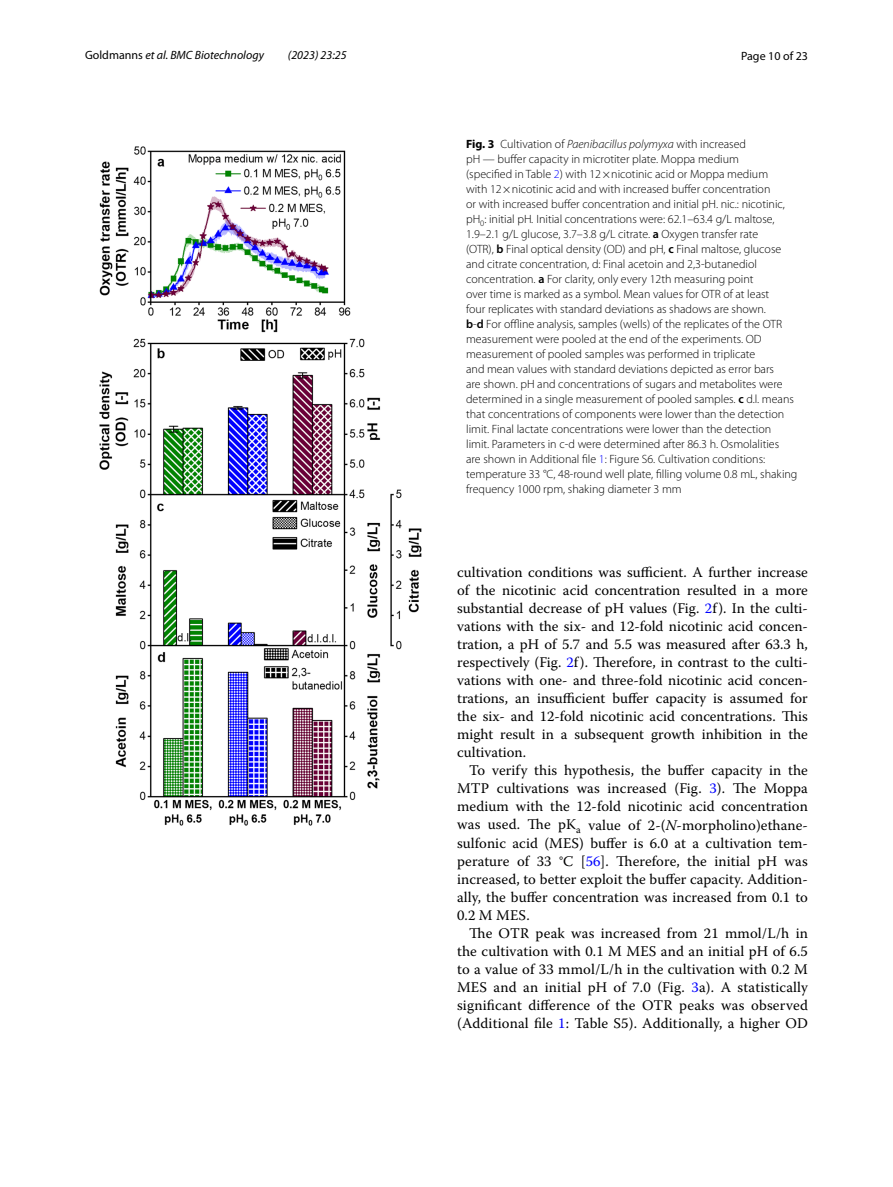
<style>
.page{position:relative;width:893px;height:1187px;background:#fff}
.page>*{position:absolute;margin:0;border:0;box-sizing:border-box;transform-origin:0 0}
.t1{font:14.7px/18px "Warnock Pro";letter-spacing:.005em;color:#000;text-align:justify}
.t2{font:300 12px/15px "Myriad Pro";color:#000}
.t3{font:italic 12px "Myriad Pro";color:#000}
.t4{font:12px "Myriad Pro";color:#000}
.s1{font-style:normal}
.s2{font-weight:700}
.s3{font-style:italic}
.s4{color:#00f}
.s5{font-weight:600}
</style>
<div class="page">
<img style="left:100px;top:146px;width:321px;height:679px">
<p class="t3" style="left:85px;top:48px;width:180px"><span class="s1">Goldmanns</span> et al. BMC Biotechnology</p>
<p class="t3" style="left:288px;top:48px;width:60px">(2023) 23:25</p>
<p class="t4" style="left:741px;top:48px;width:68px">Page 10 of 23</p>
<p class="t2" style="left:466px;top:137px;width:333px"><span class="s2">Fig. 3</span> Cultivation of <span class="s3">Paenibacillus polymyxa</span> with increased<br>pH — buffer capacity in microtiter plate. Moppa medium<br>(specified in Table <span class="s4">2</span>) with 12×nicotinic acid or Moppa medium<br>with 12×nicotinic acid and with increased buffer concentration<br>or with increased buffer concentration and initial pH. nic.: nicotinic, pH<sub>0</sub>: initial pH<span class="s3">.</span> Initial concentrations were: 62.1–63.4 g/L maltose, 1.9–2.1 g/L glucose, 3.7–3.8 g/L citrate. <span class="s5">a</span> Oxygen transfer rate<br>(OTR), <span class="s5">b</span> Final optical density (OD) and pH, <span class="s5">c</span> Final maltose, glucose and citrate concentration, d: Final acetoin and 2,3-butanediol concentration. <span class="s5">a</span> For clarity, only every 12th measuring point<br>over time is marked as a symbol. Mean values for OTR of at least<br>four replicates with standard deviations as shadows are shown.<br><span class="s5">b</span>-<span class="s5">d</span> For offline analysis, samples (wells) of the replicates of the OTR measurement were pooled at the end of the experiments. OD measurement of pooled samples was performed in triplicate<br>and mean values with standard deviations depicted as error bars<br>are shown. pH and concentrations of sugars and metabolites were determined in a single measurement of pooled samples. <span class="s5">c</span> d.l. means that concentrations of components were lower than the detection limit. Final lactate concentrations were lower than the detection<br>limit. Parameters in c-d were determined after 86.3 h. Osmolalities<br>are shown in Additional file <span class="s4">1</span>: Figure S6. Cultivation conditions: temperature 33 °C, 48-round well plate, filling volume 0.8 mL, shaking frequency 1000 rpm, shaking diameter 3 mm</p>
<p class="t1" style="left:457px;top:563px;width:352px">cultivation conditions was sufficient. A further increase of the nicotinic acid concentration resulted in a more substantial decrease of pH values (Fig. <span class="s4">2</span>f). In the culti&shy;vations with the six- and 12-fold nicotinic acid concen&shy;tration, a pH of 5.7 and 5.5 was measured after 63.3 h, respectively (Fig. <span class="s4">2</span>f). Therefore, in contrast to the culti&shy;vations with one- and three-fold nicotinic acid concen&shy;trations, an insufficient buffer capacity is assumed for the six- and 12-fold nicotinic acid concentrations. This might result in a subsequent growth inhibition in the cultivation.</p>
<p class="t1" style="left:457px;top:761px;width:352px;text-indent:12px">To verify this hypothesis, the buffer capacity in the MTP cultivations was increased (Fig. <span class="s4">3</span>). The Moppa medium with the 12-fold nicotinic acid concentration was used. The pK<sub>a</sub> value of 2-(<span class="s3">N</span>-morpholino)ethane&shy;sulfonic acid (MES) buffer is 6.0 at a cultivation tem&shy;perature of 33 °C [<span class="s4">56</span>]. Therefore, the initial pH was increased, to better exploit the buffer capacity. Addition&shy;ally, the buffer concentration was increased from 0.1 to 0.2 M MES.</p>
<p class="t1" style="left:457px;top:923px;width:352px;text-indent:12px">The OTR peak was increased from 21 mmol/L/h in the cultivation with 0.1 M MES and an initial pH of 6.5 to a value of 33 mmol/L/h in the cultivation with 0.2 M MES and an initial pH of 7.0 (Fig. <span class="s4">3</span>a). A statistically significant difference of the OTR peaks was observed (Additional file <span class="s4">1</span>: Table S5). Additionally, a higher OD</p>
</div>
